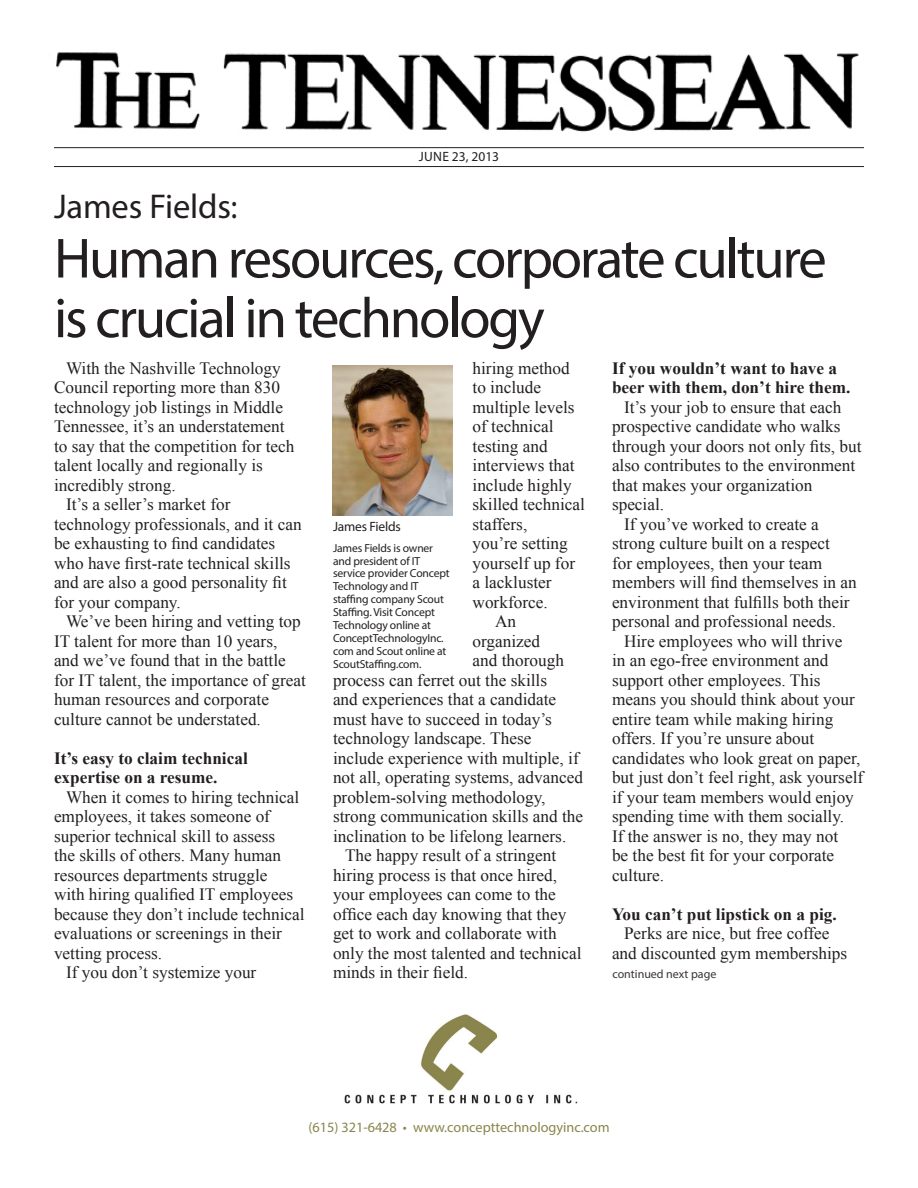
<style>
.page{position:relative;width:918px;height:1188px;background:#fff}
.page>*{position:absolute;margin:0;border:0;box-sizing:border-box;transform-origin:0 0}
.t1{font:57px/59.7px "Myriad Pro";letter-spacing:-.04em;color:#231f20}
.t2{font:34.5px "Myriad Pro";letter-spacing:-.005em;color:#231f20}
.t3{font:17.25px/19.5px "Times New Roman";color:#231f20}
.t4{font:700 17.25px/19.5px "Times New Roman";color:#231f20}
.t5{font:14.25px "Myriad Pro";color:#89854d}
.t6{font:13.5px "Myriad Pro";letter-spacing:-.015em;color:#231f20}
.t7{font:12px "Myriad Pro";color:#3b3532}
.t8{font:11.7px/12.9px "Myriad Pro";letter-spacing:-.015em;color:#231f20}
</style>
<div class="page">
<img style="left:344px;top:1014px;width:234px;height:90px">
<img style="left:56px;top:52px;width:803px;height:80px">
<hr style="left:54px;top:166px;width:810px;height:1px;background:#231f20">
<hr style="left:54px;top:147px;width:810px;height:1px;background:#231f20">
<img style="left:333px;top:365px;width:119px;height:150px">
<p class="t6" style="left:419px;top:148px;width:82px">JUNE 23, 2013</p>
<p class="t2" style="left:54px;top:185px;width:185px">James Fields:</p>
<p class="t1" style="left:54px;top:228px;width:774px">Human resources, corporate culture is crucial in technology</p>
<p class="t3" style="left:54px;top:358px;width:242px;text-indent:12px">With the Nashville Technology<br>Council reporting more than 830 technology job listings in Middle<br>Tennessee, it’s an understatement to say that the competition for tech talent locally and regionally is incredibly strong.</p>
<p class="t3" style="left:54px;top:495px;width:249px;text-indent:12px">It’s a seller’s market for technology professionals, and it can be exhausting to find candidates who have first-rate technical skills and are also a good personality fit for your company.</p>
<p class="t3" style="left:54px;top:612px;width:254px;text-indent:12px">We’ve been hiring and vetting top IT talent for more than 10 years, and we’ve found that in the battle for IT talent, the importance of great human resources and corporate culture cannot be understated.</p>
<p class="t4" style="left:54px;top:748px;width:195px">It’s easy to claim technical expertise on a resume.</p>
<p class="t3" style="left:54px;top:787px;width:252px;text-indent:12px">When it comes to hiring technical employees, it takes someone of superior technical skill to assess<br>the skills of others. Many human resources departments struggle<br>with hiring qualified IT employees because they don’t include technical evaluations or screenings in their vetting process.</p>
<p class="t3" style="left:66px;top:963px;width:192px">If you don’t systemize your</p>
<p class="t3" style="left:473px;top:358px;width:114px">hiring method to include multiple levels of technical testing and interviews that include highly skilled technical staffers,<br>you’re setting yourself up for a lackluster workforce.</p>
<p class="t3" style="left:495px;top:612px;width:23px">An</p>
<p class="t3" style="left:473px;top:631px;width:69px">organized</p>
<p class="t3" style="left:473px;top:651px;width:93px">and thorough</p>
<p class="t3" style="left:333px;top:670px;width:216px">process can ferret out the skills</p>
<p class="t3" style="left:333px;top:690px;width:225px">and experiences that a candidate</p>
<p class="t3" style="left:333px;top:709px;width:220px">must have to succeed in today’s</p>
<p class="t3" style="left:333px;top:729px;width:200px">technology landscape. These</p>
<p class="t3" style="left:333px;top:748px;width:247px">include experience with multiple, if</p>
<p class="t3" style="left:333px;top:768px;width:252px">not all, operating systems, advanced</p>
<p class="t3" style="left:333px;top:787px;width:214px">problem-solving methodology,</p>
<p class="t3" style="left:333px;top:807px;width:252px">strong communication skills and the</p>
<p class="t3" style="left:333px;top:826px;width:235px">inclination to be lifelong learners.</p>
<p class="t3" style="left:333px;top:846px;width:250px;text-indent:12px">The happy result of a stringent hiring process is that once hired, your employees can come to the office each day knowing that they get to work and collaborate with only the most talented and technical minds in their field.</p>
<p class="t6" style="left:333px;top:518px;width:69px">James Fields</p>
<p class="t8" style="left:333px;top:541px;width:118px">James Fields is owner and president of IT service provider Concept<br>Technology and IT staffing company Scout<br>Staffing. Visit Concept<br>Technology online at<br>ConceptTechnologyInc. com and Scout online at<br>ScoutStaffing.com.</p>
<p class="t4" style="left:612px;top:358px;width:240px">If you wouldn’t want to have a beer with them, don’t hire them.</p>
<p class="t3" style="left:612px;top:397px;width:251px;text-indent:12px">It’s your job to ensure that each prospective candidate who walks through your doors not only fits, but also contributes to the environment that makes your organization special.</p>
<p class="t3" style="left:612px;top:514px;width:246px;text-indent:12px">If you’ve worked to create a strong culture built on a respect<br>for employees, then your team members will find themselves in an environment that fulfills both their personal and professional needs.</p>
<p class="t3" style="left:612px;top:631px;width:253px;text-indent:12px">Hire employees who will thrive<br>in an ego-free environment and support other employees. This means you should think about your entire team while making hiring offers. If you’re unsure about candidates who look great on paper, but just don’t feel right, ask yourself if your team members would enjoy spending time with them socially.<br>If the answer is no, they may not<br>be the best fit for your corporate culture.</p>
<p class="t4" style="left:612px;top:904px;width:226px">You can’t put lipstick on a pig.</p>
<p class="t3" style="left:612px;top:923px;width:237px;text-align:center">Perks are nice, but free coffee<br>and discounted gym memberships</p>
<p class="t7" style="left:612px;top:967px;width:106px">continued next page</p>
<p class="t5" style="left:308px;top:1118px;width:303px">(615) 321-6428 • www.concepttechnologyinc.com</p>
</div>
